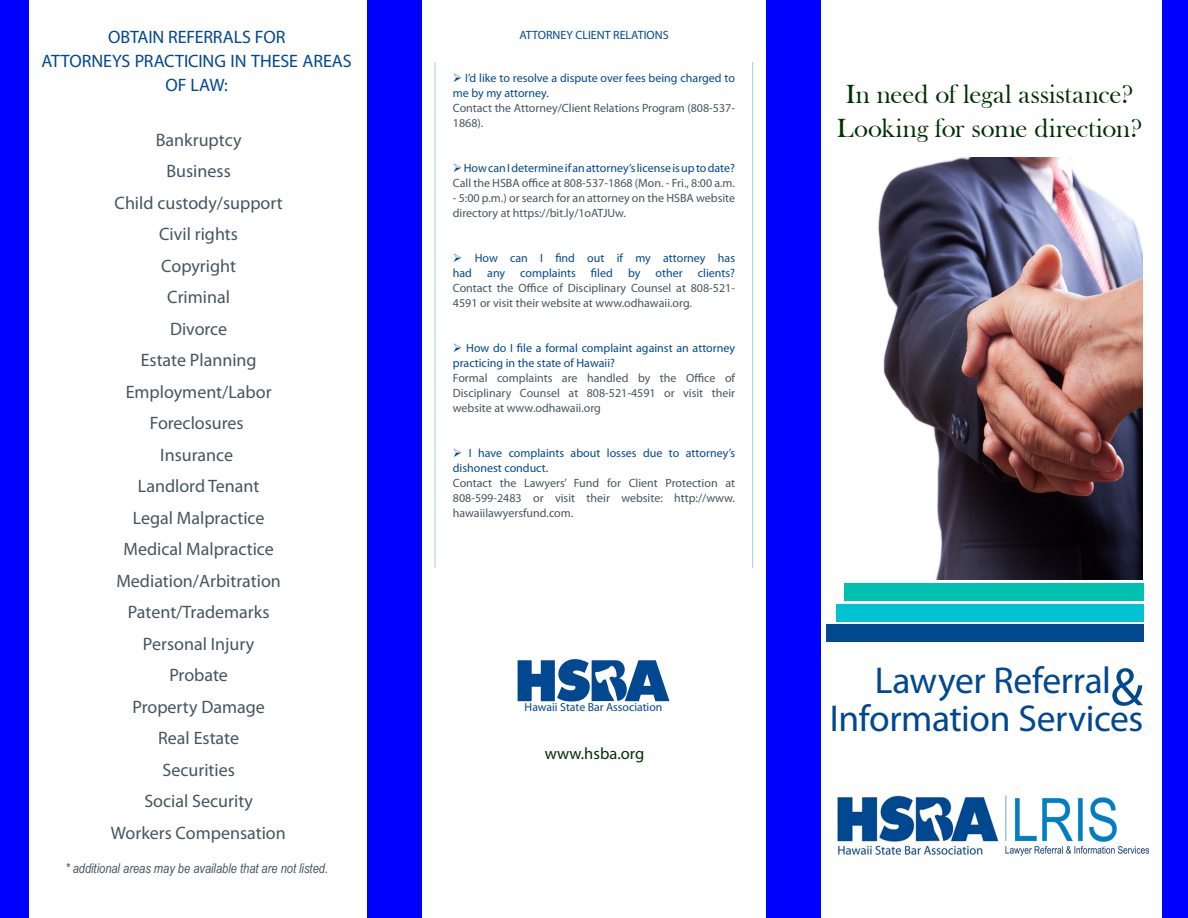
<style>
.page{position:relative;width:1188px;height:918px;background:#fff}
.page>*{position:absolute;margin:0;border:0;box-sizing:border-box;transform-origin:0 0}
.t1{font:37.5px "Myriad Pro";letter-spacing:-.01em;color:#014890}
.t2{font:27px "Bask Old Face";letter-spacing:-.005em;color:#003100}
.t3{font:18px/31.5px "Myriad Pro";color:#45555f;text-align:center}
.t4{font:18px/24px "Myriad Pro";letter-spacing:-.005em;color:#014890;text-align:center}
.t5{font:16.5px "Myriad Pro";color:#003100}
.t6{font:italic 13.5px "Arial Narrow";color:#45555f}
.t7{font:12px/15px "Myriad Pro";color:#45555f}
.t8{font:12px/15px "Myriad Pro";color:#014890}
.t9{font:11.85px "Myriad Pro";color:#014890}
.s1{color:#014890}
.s2{font-style:inherit}
.s3{font-size:54px}
</style>
<div class="page">
<svg style="left:518px;top:659px;width:151px;height:43px"></svg>
<hr style="left:435px;top:62px;width:1px;height:506px;background:#a1cded">
<hr style="left:752px;top:62px;width:1px;height:506px;background:#a1cded">
<div style="left:367px;top:0;width:54px;height:918px;background:#00f"></div>
<div style="left:766px;top:0;width:54px;height:918px;background:#00f"></div>
<img style="left:878px;top:158px;width:265px;height:422px">
<div style="left:844px;top:584px;width:300px;height:17px;background:#00c0b0"></div>
<div style="left:836px;top:604px;width:308px;height:17px;background:#00c2d1"></div>
<div style="left:826px;top:624px;width:318px;height:17px;background:#014890"></div>
<div style="left:1162px;top:0;width:26px;height:918px;background:#00f"></div>
<div style="left:0;top:0;width:29px;height:918px;background:#00f"></div>
<img style="left:837px;top:795px;width:313px;height:61px">
<p class="t4" style="left:108px;top:25px;width:179px">OBTAIN REFERRALS FOR</p>
<p class="t4" style="left:42px;top:49px;width:312px">ATTORNEYS PRACTICING IN THESE AREAS<br>OF LAW:</p>
<p class="t3" style="left:156px;top:124px;width:87px">Bankruptcy</p>
<p class="t3" style="left:167px;top:155px;width:66px">Business</p>
<p class="t3" style="left:115px;top:187px;width:170px">Child custody/support</p>
<p class="t3" style="left:159px;top:218px;width:80px">Civil rights</p>
<p class="t3" style="left:161px;top:250px;width:76px">Copyright</p>
<p class="t3" style="left:167px;top:281px;width:64px">Criminal</p>
<p class="t3" style="left:170px;top:313px;width:59px">Divorce</p>
<p class="t3" style="left:141px;top:344px;width:117px">Estate Planning</p>
<p class="t3" style="left:126px;top:376px;width:147px">Employment/Labor<br>Foreclosures</p>
<p class="t3" style="left:160px;top:439px;width:74px">Insurance</p>
<p class="t3" style="left:138px;top:470px;width:123px">Landlord Tenant</p>
<p class="t3" style="left:133px;top:502px;width:133px">Legal Malpractice</p>
<p class="t3" style="left:123px;top:533px;width:152px">Medical Malpractice</p>
<p class="t3" style="left:116px;top:565px;width:166px">Mediation/Arbitration</p>
<p class="t3" style="left:128px;top:596px;width:143px">Patent/Trademarks</p>
<p class="t3" style="left:143px;top:628px;width:113px">Personal Injury</p>
<p class="t3" style="left:133px;top:659px;width:134px">Probate<br>Property Damage</p>
<p class="t3" style="left:158px;top:722px;width:82px">Real Estate</p>
<p class="t3" style="left:162px;top:754px;width:74px">Securities</p>
<p class="t3" style="left:144px;top:785px;width:110px">Social Security</p>
<p class="t3" style="left:111px;top:817px;width:176px">Workers Compensation</p>
<p class="t6" style="left:65px;top:859px;width:264px">* additional areas may be available that are not listed.</p>
<p class="t8" style="left:519px;top:27px;width:151px">ATTORNEY CLIENT RELATIONS</p>
<p class="t8" style="left:453px;top:71px;width:284px">➢ I’d like to resolve a dispute over fees being charged to me by my attorney.</p>
<p class="t7" style="left:453px;top:101px;width:284px">Contact the Attorney/Client Relations Program (808-537-<br>1868).</p>
<p class="t7" style="left:453px;top:161px;width:284px"><span class="s1">➢ How can I determine if an attorney’s license is up to date?<br></span>Call the HSBA office at 808-537-1868 (Mon. - Fri., 8:00 a.m.</p>
<p class="t7" style="left:453px;top:191px;width:284px">- 5:00 p.m.) or search for an attorney on the HSBA website directory at https://bit.ly/1oATJUw.</p>
<p class="t8" style="left:453px;top:251px;width:284px">➢ How can I find out if my attorney has had</p>
<p class="t8" style="left:487px;top:266px;width:19px">any</p>
<p class="t8" style="left:520px;top:266px;width:57px">complaints</p>
<p class="t8" style="left:591px;top:266px;width:23px">filed</p>
<p class="t8" style="left:628px;top:266px;width:14px">by</p>
<p class="t8" style="left:656px;top:266px;width:29px">other</p>
<p class="t7" style="left:453px;top:266px;width:284px;text-align:justify;text-indent:245px"><span class="s1">clients?<br></span>Contact the Office of Disciplinary Counsel at 808-521- 4591 or visit their website at www.odhawaii.org.</p>
<p class="t8" style="left:453px;top:341px;width:284px">➢ <span class="s2">H</span>ow do I file a formal complaint against an attorney practicing in the state of Hawaii?</p>
<p class="t7" style="left:453px;top:371px;width:284px;text-align:justify">Formal complaints are handled by the Office of Disciplinary Counsel at 808-521-4591 or visit their website at www.odhawaii.org</p>
<p class="t8" style="left:453px;top:446px;width:284px">➢ I have complaints about losses due to attorney’s dishonest conduct.</p>
<p class="t7" style="left:453px;top:476px;width:284px;text-align:justify">Contact the Lawyers’ Fund for Client Protection at 808-599-2483 or visit their website: http://www. hawaiilawyersfund.com.</p>
<p class="t9" style="left:525px;top:700px;width:139px">Hawaii State Bar Association</p>
<p class="t5" style="left:545px;top:743px;width:101px">www.hsba.org</p>
<p class="t2" style="left:846px;top:79px;width:289px">In need of legal assistance?</p>
<p class="t2" style="left:837px;top:113px;width:307px">Looking for some direction?</p>
<p class="t1" style="left:875px;top:658px;width:270px">Lawyer Referral<span class="s3">&amp;</span></p>
<p class="t1" style="left:830px;top:695px;width:315px">Information Services</p>
</div>
